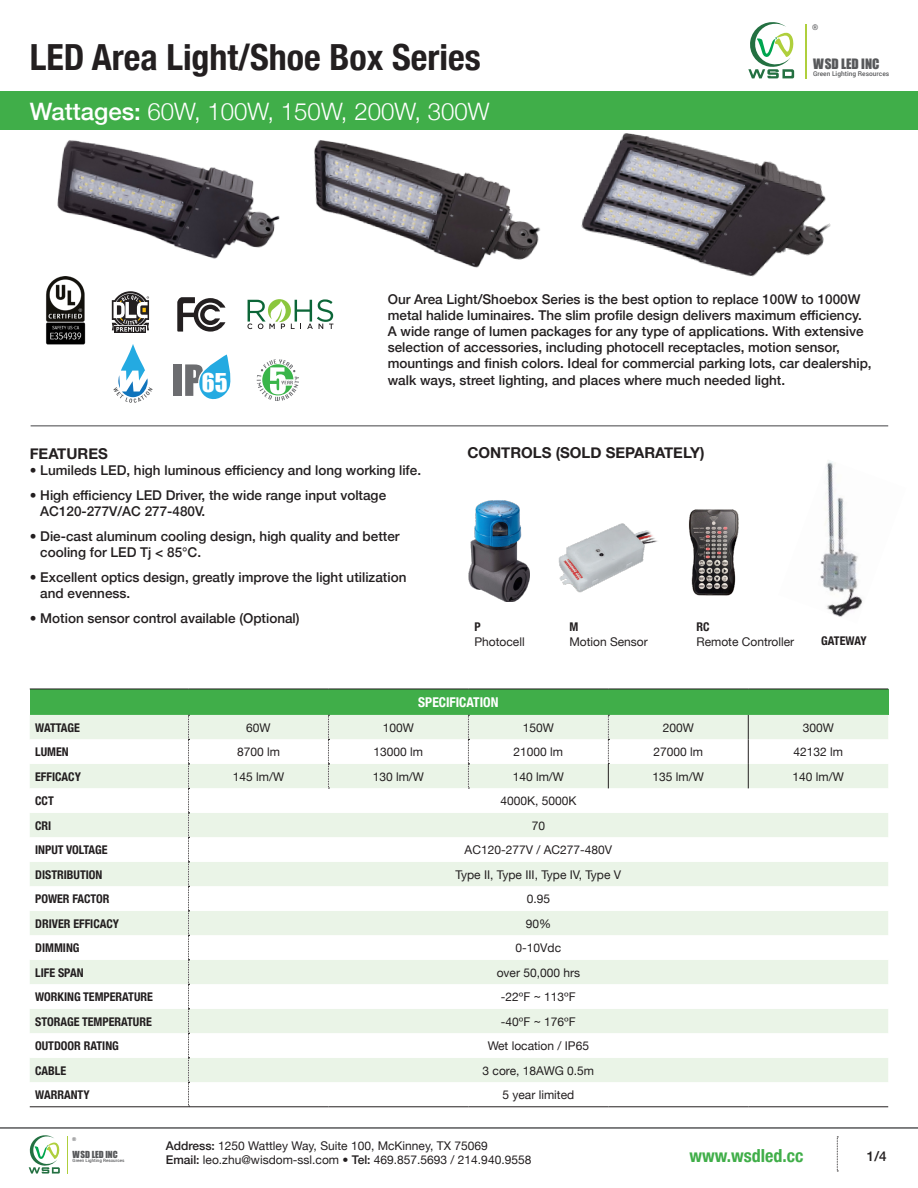
<style>
.page{position:relative;width:918px;height:1188px;background:#fff}
.page>*{position:absolute;margin:0;border:0;box-sizing:border-box;transform-origin:0 0}
.t1{font:700 condensed 36px "Helvetica Neue";color:#231f20}
.t2{font:300 24px "Helvetica Neue";color:#fff}
.t3{font:23.85px "Impact";color:#fff}
.t4{font:700 condensed 18px "Helvetica Neue";color:#40ae49}
.t5{font:700 15px "Helvetica Neue";color:#231f20}
.t6{font:500 13.5px/16.2px "Helvetica Neue";color:#231f20}
.t7{font:700 condensed 13.5px "Helvetica Neue";color:#fff}
.t8{font:13.2px "Impact";color:#57585a}
.t9{font:12px "Helvetica Neue";color:#231f20}
.t10{font:700 condensed 12px "Helvetica Neue";color:#231f20}
.t11{font:9px "Impact";color:#57585a}
.t12{font:500 7.95px "Roboto";color:#57585a}
.t13{font:500 6.6px "Roboto";color:#57585a}
.t14{font:500 5.4px "Roboto";color:#57585a}
.t15{font:500 4.5px "Roboto";color:#57585a}
.s1{font-weight:500}
</style>
<div class="page">
<img style="left:820px;top:461px;width:43px;height:156px">
<hr style="left:0;top:1127px;width:918px;height:2px;background:#57585a">
<hr style="left:67px;top:1136px;width:1px;height:38px;background:#afcf3c">
<svg style="left:29px;top:1135px;width:31px;height:39px"></svg>
<div style="left:0;top:91px;width:918px;height:38px;background:#40ae49"></div>
<hr style="left:31px;top:425px;width:857px;height:1px;background:#57585a">
<div style="left:30px;top:689px;width:858px;height:26px;background:#40ae49"></div>
<div style="left:30px;top:715px;width:858px;height:24px;background:#eaf4e7"></div>
<svg style="left:30px;top:739px;width:858px;height:343px"></svg>
<svg style="left:188px;top:715px;width:2px;height:391px"></svg>
<hr style="left:30px;top:1106px;width:159px;height:1px;background:#231f20">
<hr style="left:189px;top:1106px;width:139px;height:1px;background:#231f20">
<hr style="left:328px;top:1106px;width:140px;height:1px;background:#231f20">
<hr style="left:468px;top:1106px;width:140px;height:1px;background:#231f20">
<hr style="left:608px;top:1106px;width:140px;height:1px;background:#231f20">
<hr style="left:748px;top:1106px;width:140px;height:1px;background:#231f20">
<svg style="left:328px;top:715px;width:1px;height:74px"></svg>
<svg style="left:468px;top:715px;width:1px;height:74px"></svg>
<hr style="left:30px;top:689px;width:159px;height:1px;background:#231f20">
<hr style="left:189px;top:689px;width:139px;height:1px;background:#231f20">
<hr style="left:328px;top:689px;width:140px;height:1px;background:#231f20">
<hr style="left:468px;top:689px;width:140px;height:1px;background:#231f20">
<hr style="left:608px;top:689px;width:140px;height:1px;background:#231f20">
<hr style="left:748px;top:689px;width:140px;height:1px;background:#231f20">
<svg style="left:608px;top:715px;width:1px;height:73px"></svg>
<svg style="left:748px;top:715px;width:1px;height:73px"></svg>
<svg style="left:837px;top:1137px;width:1px;height:35px"></svg>
<img style="left:570px;top:129px;width:270px;height:148px">
<img style="left:314px;top:140px;width:227px;height:128px">
<img style="left:57px;top:140px;width:223px;height:119px">
<img style="left:468px;top:500px;width:62px;height:102px">
<img style="left:688px;top:509px;width:51px;height:87px">
<hr style="left:805px;top:24px;width:1px;height:54px;background:#afcf3c">
<svg style="left:748px;top:22px;width:47px;height:56px"></svg>
<img style="left:558px;top:523px;width:100px;height:70px">
<svg style="left:247px;top:299px;width:86px;height:30px"></svg>
<svg style="left:257px;top:359px;width:42px;height:42px"></svg>
<svg style="left:113px;top:344px;width:40px;height:59px"></svg>
<div style="left:174px;top:364px;width:8px;height:32px;background:#6c6d70"></div>
<svg style="left:185px;top:355px;width:46px;height:45px"></svg>
<div style="left:115px;top:326px;width:31px;height:7px;background:#231f20"></div>
<svg style="left:112px;top:291px;width:37px;height:41px"></svg>
<svg style="left:177px;top:297px;width:48px;height:35px"></svg>
<img style="left:46px;top:277px;width:39px;height:67px">
<p class="t1" style="left:30px;top:27px;width:452px">LED Area Light/Shoe Box Series</p>
<p class="t2" style="left:30px;top:92px;width:461px"><span class="s1">Wattages:</span> 60W, 100W, 150W, 200W, 300W</p>
<p class="t12" style="left:812px;top:21px;width:8px">®</p>
<p class="t8" style="left:813px;top:53px;width:68px">WSD LED INC</p>
<p class="t13" style="left:813px;top:69px;width:78px">Green Lighting Resources</p>
<h3 class="t3" style="left:202px;top:364px;width:27px">65</h3>
<p class="t6" style="left:388px;top:290px;width:485px">Our Area Light/Shoebox Series is the best option to replace 100W to 1000W metal halide luminaires. The slim profile design delivers maximum efficiency.<br>A wide range of lumen packages for any type of applications. With extensive selection of accessories, including photocell receptacles, motion sensor, mountings and finish colors. Ideal for commercial parking lots, car dealership, walk ways, street lighting, and places where much needed light.</p>
<p class="t5" style="left:30px;top:442px;width:80px">FEATURES</p>
<p class="t6" style="left:30px;top:461px;width:393px">• Lumileds LED, high luminous efficiency and long working life.</p>
<p class="t6" style="left:40px;top:486px;width:347px;text-indent:-11px">• High efficiency LED Driver, the wide range input voltage<br>AC120-277V/AC 277-480V.</p>
<p class="t6" style="left:40px;top:527px;width:361px;text-indent:-11px">• Die-cast aluminum cooling design, high quality and better cooling for LED Tj &lt; 85℃.</p>
<p class="t6" style="left:40px;top:568px;width:368px;text-indent:-11px">• Excellent optics design, greatly improve the light utilization and evenness.</p>
<p class="t6" style="left:30px;top:609px;width:271px">• Motion sensor control available (Optional)</p>
<p class="t5" style="left:467px;top:441px;width:239px">CONTROLS (SOLD SEPARATELY)</p>
<p class="t10" style="left:475px;top:617px;width:8px">P</p>
<p class="t9" style="left:475px;top:633px;width:52px">Photocell</p>
<p class="t10" style="left:569px;top:617px;width:10px">M</p>
<p class="t9" style="left:569px;top:633px;width:80px">Motion Sensor</p>
<p class="t10" style="left:696px;top:617px;width:15px">RC</p>
<p class="t9" style="left:696px;top:633px;width:99px">Remote Controller</p>
<p class="t10" style="left:821px;top:631px;width:47px">GATEWAY</p>
<p class="t7" style="left:418px;top:691px;width:82px">SPECIFICATION</p>
<p class="t10" style="left:35px;top:718px;width:46px">WATTAGE</p>
<p class="t9" style="left:246px;top:719px;width:26px">60W</p>
<p class="t9" style="left:383px;top:719px;width:33px">100W</p>
<p class="t9" style="left:523px;top:719px;width:33px">150W</p>
<p class="t9" style="left:663px;top:719px;width:33px">200W</p>
<p class="t9" style="left:803px;top:719px;width:33px">300W</p>
<p class="t10" style="left:35px;top:742px;width:35px">LUMEN</p>
<p class="t9" style="left:237px;top:743px;width:44px">8700 lm</p>
<p class="t9" style="left:374px;top:743px;width:51px">13000 lm</p>
<p class="t9" style="left:514px;top:743px;width:51px">21000 lm</p>
<p class="t9" style="left:654px;top:743px;width:51px">27000 lm</p>
<p class="t9" style="left:793px;top:743px;width:51px">42132 lm</p>
<p class="t10" style="left:35px;top:767px;width:47px">EFFICACY</p>
<p class="t9" style="left:233px;top:768px;width:53px">145 lm/W</p>
<p class="t9" style="left:373px;top:768px;width:53px">130 lm/W</p>
<p class="t9" style="left:513px;top:768px;width:53px">140 lm/W</p>
<p class="t9" style="left:653px;top:768px;width:53px">135 lm/W</p>
<p class="t9" style="left:793px;top:768px;width:53px">140 lm/W</p>
<p class="t10" style="left:35px;top:791px;width:20px">CCT</p>
<p class="t9" style="left:500px;top:792px;width:78px">4000K, 5000K</p>
<p class="t10" style="left:35px;top:816px;width:18px">CRI</p>
<p class="t9" style="left:532px;top:817px;width:15px">70</p>
<p class="t10" style="left:35px;top:840px;width:74px">INPUT VOLTAGE</p>
<p class="t9" style="left:465px;top:841px;width:149px">AC120-277V / AC277-480V</p>
<p class="t10" style="left:35px;top:865px;width:69px">DISTRIBUTION</p>
<p class="t9" style="left:456px;top:866px;width:167px">Type II, Type III, Type IV, Type V</p>
<p class="t10" style="left:35px;top:889px;width:76px">POWER FACTOR</p>
<p class="t9" style="left:527px;top:890px;width:25px">0.95</p>
<p class="t10" style="left:35px;top:914px;width:85px">DRIVER EFFICACY</p>
<p class="t9" style="left:526px;top:915px;width:27px">90%</p>
<p class="t10" style="left:35px;top:938px;width:46px">DIMMING</p>
<p class="t9" style="left:516px;top:939px;width:47px">0-10Vdc</p>
<p class="t10" style="left:35px;top:963px;width:50px">LIFE SPAN</p>
<p class="t9" style="left:497px;top:964px;width:85px">over 50,000 hrs</p>
<p class="t10" style="left:35px;top:987px;width:119px">WORKING TEMPERATURE</p>
<p class="t9" style="left:501px;top:988px;width:76px">-22ºF ~ 113ºF</p>
<p class="t10" style="left:35px;top:1012px;width:118px">STORAGE TEMPERATURE</p>
<p class="t9" style="left:501px;top:1013px;width:76px">-40ºF ~ 176ºF</p>
<p class="t10" style="left:35px;top:1036px;width:85px">OUTDOOR RATING</p>
<p class="t9" style="left:488px;top:1037px;width:103px">Wet location / IP65</p>
<p class="t10" style="left:35px;top:1061px;width:33px">CABLE</p>
<p class="t9" style="left:483px;top:1062px;width:113px">3 core, 18AWG 0.5m</p>
<p class="t10" style="left:35px;top:1085px;width:56px">WARRANTY</p>
<p class="t9" style="left:502px;top:1086px;width:73px">5 year limited</p>
<p class="t14" style="left:72px;top:1135px;width:6px">®</p>
<p class="t11" style="left:73px;top:1147px;width:47px">WSD LED INC</p>
<p class="t15" style="left:73px;top:1158px;width:53px">Green Lighting Resources</p>
<p class="t9" style="left:166px;top:1137px;width:323px"><span class="s1">Address:</span> 1250 Wattley Way, Suite 100, McKinney, TX 75069</p>
<p class="t9" style="left:166px;top:1151px;width:367px"><span class="s1">Email:</span> leo.zhu@wisdom-ssl.com <span class="s1">• Tel:</span> 469.857.5693 / 214.940.9558</p>
<p class="t4" style="left:690px;top:1140px;width:115px">www.wsdled.cc</p>
<p class="t6" style="left:867px;top:1147px;width:21px">1/4</p>
</div>
